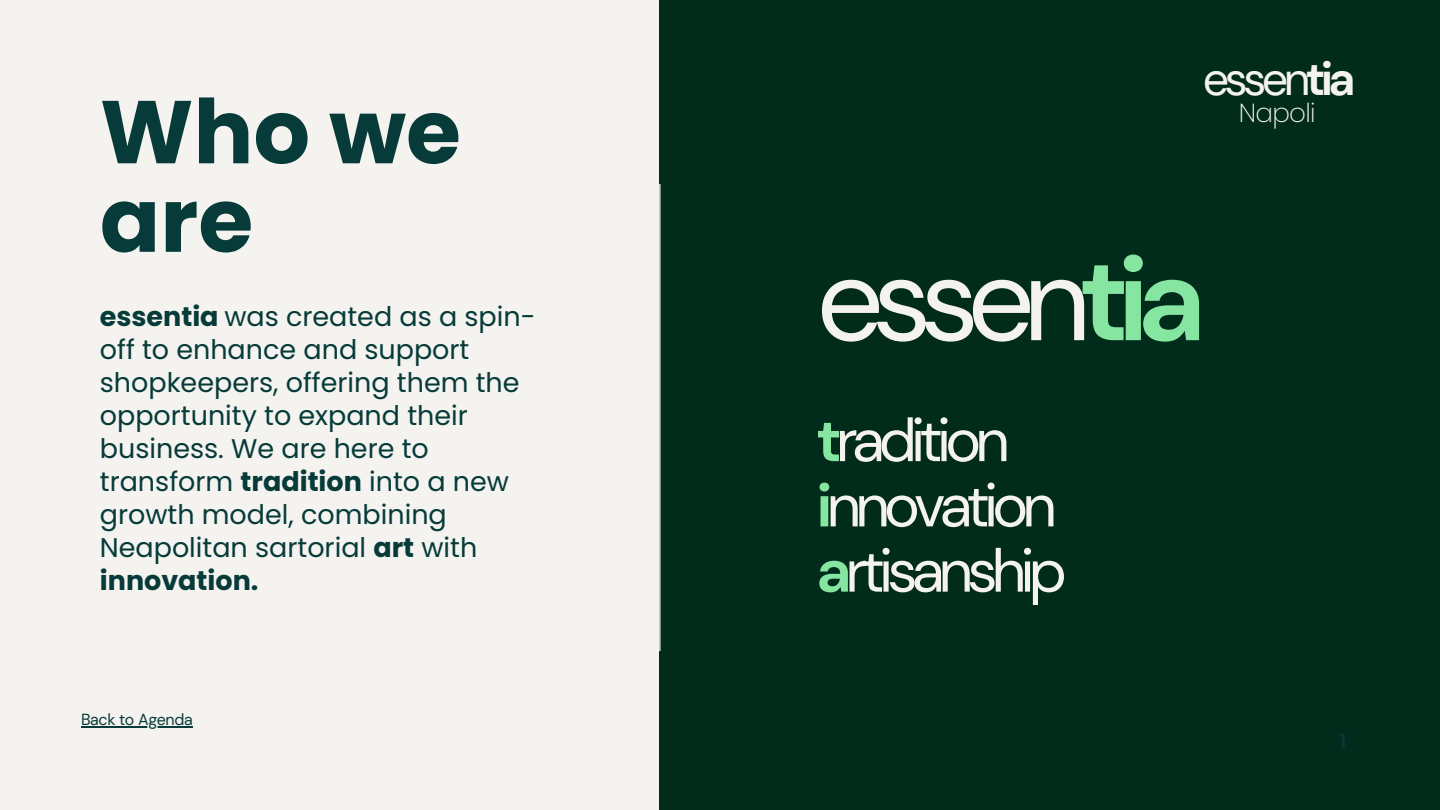
<style>
.page{position:relative;width:1440px;height:810px;background:#f5f3ef}
.page>*{position:absolute;margin:0;border:0;box-sizing:border-box;transform-origin:0 0}
.t1{font:119px "DM Sans";letter-spacing:-.1em;color:#f5f3ef}
.t2{font:700 89px/88.5px "Poppins";color:#063b39}
.t3{font:60.9px/65.2px "DM Sans";letter-spacing:-.1em;color:#f5f3ef}
.t4{font:46.6px "DM Sans";letter-spacing:-.1em;color:#f5f3ef}
.t5{font:27px/33px "Poppins";color:#063b39}
.t6{font:200 26.2px "Poppins";letter-spacing:-.03em;color:#f5f3ef}
.t7{font:700 21px "DM Sans";color:#063b39}
.t8{font:16px "DM Sans";letter-spacing:-.02em;color:#063b39}
.s1{font-weight:700}
.s2{font-weight:700;color:#86e6a1}
</style>
<div class="page">
<div style="left:660px;top:0;width:780px;height:810px;background:#012b1b"></div>
<hr style="left:659px;top:184px;width:2px;height:467px;background:#d9d9d9">
<hr style="left:81px;top:726px;width:112px;height:2px;background:#063b39">
<h2 class="t2" style="left:100px;top:88px;width:363px">Who we are</h2>
<h5 class="t5" style="left:100px;top:300px;width:437px"><span class="s1">essentia</span> was created as a spin&shy;off to enhance and support shopkeepers, offering them the opportunity to expand their business. We are here to transform <span class="s1">tradition</span> into a new growth model, combining<br>Neapolitan sartorial <span class="s1">art</span> with <span class="s1">innovation.</span></h5>
<h6 class="t8" style="left:81px;top:709px;width:113px">Back to Agenda</h6>
<h4 class="t4" style="left:1203px;top:49px;width:154px">essen<span class="s1">tia</span></h4>
<p class="t6" style="left:1239px;top:94px;width:78px">Napoli</p>
<p class="t1" style="left:816px;top:222px;width:391px">essen<span class="s2">tia</span></p>
<h3 class="t3" style="left:816px;top:408px;width:252px"><span class="s2">t</span>radition <span class="s2">i</span>nnovation <span class="s2">a</span>rtisanship</h3>
<h1 class="t7" style="left:1339px;top:727px;width:9px">1</h1>
</div>
